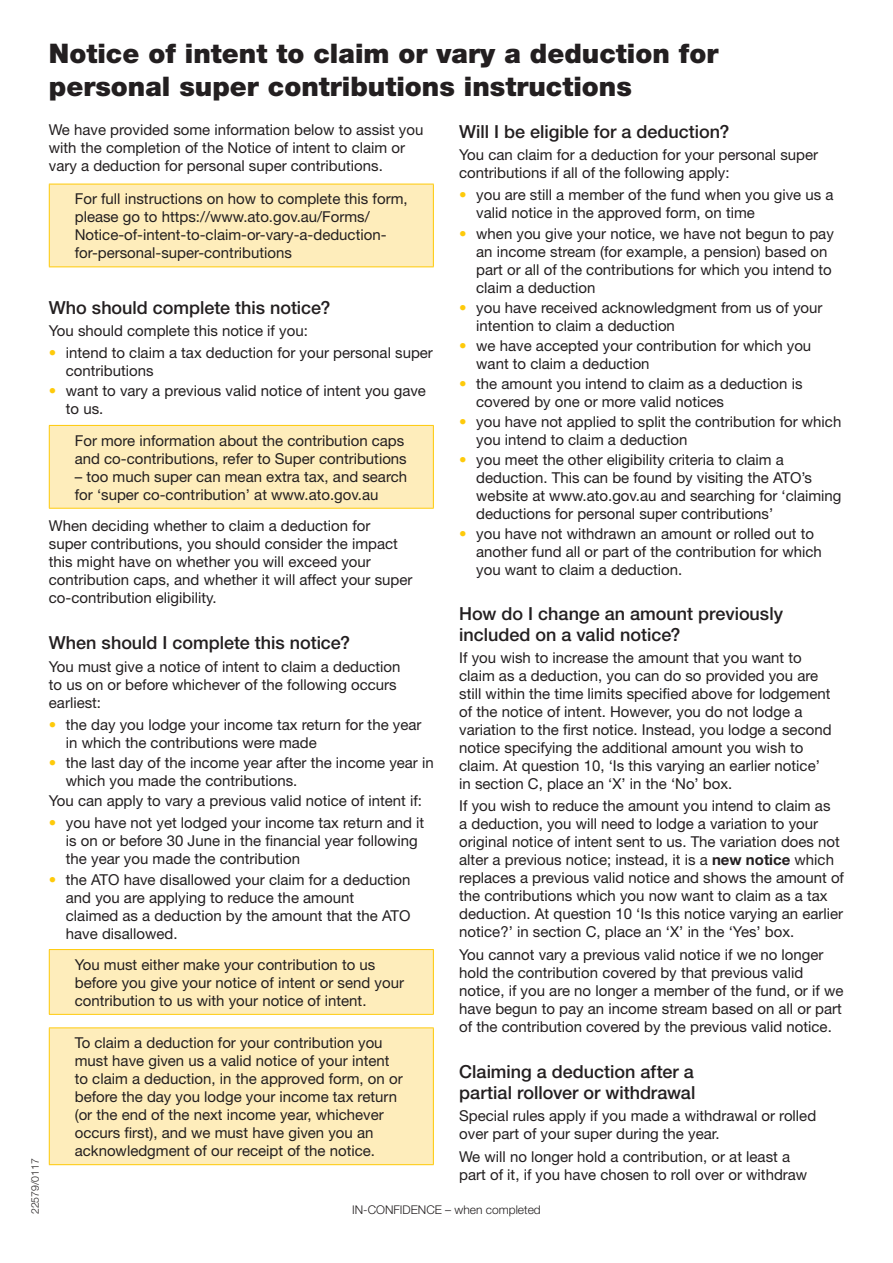
<style>
.page{position:relative;width:893px;height:1263px;background:#fff}
.page>*{position:absolute;margin:0;border:0;box-sizing:border-box;transform-origin:0 0}
.CBA_Form_heading{font:900 27px/32.4px "Helvetica Neue LT";color:#231f20}
.CBA_Form_text_sectio{font:500 18px/21px "Helvetica Neue LT";color:#231f20}
.CBA_Form_text_sectio-2{font:15px/18px "Helvetica Neue LT";color:#231f20}
.Apps_Table_Body{font:300 12px "Helvetica Neue LT";color:#231f20}
.CFS_11_Disclaimer_Ju{font:300 10.5px "Helvetica Neue LT";letter-spacing:-.005em;color:#231f20}
.s1{color:#feca0a}
.s2{font-weight:700}
</style>
<div class="page">
<div style="left:49px;top:184px;width:384px;height:83px;background:#feedbb"></div>
<hr style="left:49px;top:184px;width:385px;height:1px;background:#feca0a">
<hr style="left:49px;top:184px;width:1px;height:82px;background:#feca0a">
<hr style="left:433px;top:184px;width:1px;height:82px;background:#feca0a">
<hr style="left:49px;top:266px;width:385px;height:1px;background:#feca0a">
<div style="left:49px;top:425px;width:384px;height:83px;background:#feedbb"></div>
<hr style="left:49px;top:425px;width:385px;height:1px;background:#feca0a">
<hr style="left:49px;top:426px;width:1px;height:82px;background:#feca0a">
<hr style="left:433px;top:426px;width:1px;height:82px;background:#feca0a">
<hr style="left:49px;top:508px;width:385px;height:1px;background:#feca0a">
<div style="left:49px;top:949px;width:384px;height:65px;background:#feedbb"></div>
<hr style="left:49px;top:949px;width:385px;height:1px;background:#feca0a">
<hr style="left:49px;top:950px;width:1px;height:64px;background:#feca0a">
<hr style="left:433px;top:950px;width:1px;height:64px;background:#feca0a">
<hr style="left:49px;top:1014px;width:385px;height:1px;background:#feca0a">
<div style="left:49px;top:1028px;width:384px;height:137px;background:#feedbb"></div>
<hr style="left:49px;top:1027px;width:385px;height:1px;background:#feca0a">
<hr style="left:49px;top:1028px;width:1px;height:136px;background:#feca0a">
<hr style="left:433px;top:1028px;width:1px;height:136px;background:#feca0a">
<hr style="left:49px;top:1164px;width:385px;height:1px;background:#feca0a">
<p class="CFS_11_Disclaimer_Ju" style="left:29px;top:1214px;width:57px;rotate:-90deg">22579/0117</p>
<p class="CBA_Form_heading" style="left:49px;top:37px;width:671px">Notice of intent to claim or vary a deduction for personal super contributions instructions</p>
<p class="CBA_Form_text_sectio-2" style="left:49px;top:120px;width:376px">We have provided some information below to assist you with the completion of the Notice of intent to claim or vary a deduction for personal super contributions.</p>
<p class="CBA_Form_text_sectio-2" style="left:75px;top:190px;width:334px">For full instructions on how to complete this form, please go to https://www.ato.gov.au/Forms/ Notice-of-intent-to-claim-or-vary-a-deduction&shy;for-personal-super-contributions</p>
<p class="CBA_Form_text_sectio" style="left:49px;top:297px;width:283px">Who should complete this notice?</p>
<p class="CBA_Form_text_sectio-2" style="left:49px;top:321px;width:260px">You should complete this notice if you:</p>
<p class="CBA_Form_text_sectio-2" style="left:66px;top:344px;width:369px;text-indent:-17px"><span class="s1">•</span> intend to claim a tax deduction for your personal super contributions</p>
<p class="CBA_Form_text_sectio-2" style="left:66px;top:382px;width:362px;text-indent:-17px"><span class="s1">•</span> want to vary a previous valid notice of intent you gave to us.</p>
<p class="CBA_Form_text_sectio-2" style="left:75px;top:431px;width:334px">For more information about the contribution caps and co-contributions, refer to Super contributions</p>
<p class="CBA_Form_text_sectio-2" style="left:75px;top:467px;width:334px">– too much super can mean extra tax, and search for ‘super co-contribution’ at www.ato.gov.au</p>
<p class="CBA_Form_text_sectio-2" style="left:49px;top:516px;width:365px">When deciding whether to claim a deduction for<br>super contributions, you should consider the impact this might have on whether you will exceed your contribution caps, and whether it will affect your super co‑contribution eligibility.</p>
<p class="CBA_Form_text_sectio" style="left:49px;top:632px;width:303px">When should I complete this notice?</p>
<p class="CBA_Form_text_sectio-2" style="left:49px;top:657px;width:353px">You must give a notice of intent to claim a deduction to us on or before whichever of the following occurs earliest:</p>
<p class="CBA_Form_text_sectio-2" style="left:66px;top:715px;width:357px;text-indent:-17px"><span class="s1">•</span> the day you lodge your income tax return for the year in which the contributions were made</p>
<p class="CBA_Form_text_sectio-2" style="left:66px;top:753px;width:369px;text-indent:-17px"><span class="s1">•</span> the last day of the income year after the income year in which you made the contributions.</p>
<p class="CBA_Form_text_sectio-2" style="left:49px;top:792px;width:375px">You can apply to vary a previous valid notice of intent if:</p>
<p class="CBA_Form_text_sectio-2" style="left:66px;top:814px;width:360px;text-indent:-17px"><span class="s1">•</span> you have not yet lodged your income tax return and it is on or before 30 June in the financial year following the year you made the contribution</p>
<p class="CBA_Form_text_sectio-2" style="left:66px;top:870px;width:346px;text-indent:-17px"><span class="s1">•</span> the ATO have disallowed your claim for a deduction and you are applying to reduce the amount<br>claimed as a deduction by the amount that the ATO have disallowed.</p>
<p class="CBA_Form_text_sectio-2" style="left:75px;top:955px;width:331px">You must either make your contribution to us before you give your notice of intent or send your contribution to us with your notice of intent.</p>
<p class="CBA_Form_text_sectio-2" style="left:75px;top:1034px;width:329px">To claim a deduction for your contribution you must have given us a valid notice of your intent to claim a deduction, in the approved form, on or before the day you lodge your income tax return (or the end of the next income year, whichever occurs first), and we must have given you an acknowledgment of our receipt of the notice.</p>
<p class="CBA_Form_text_sectio" style="left:459px;top:121px;width:272px">Will I be eligible for a deduction?</p>
<p class="CBA_Form_text_sectio-2" style="left:459px;top:146px;width:360px">You can claim for a deduction for your personal super contributions if all of the following apply:</p>
<p class="CBA_Form_text_sectio-2" style="left:476px;top:186px;width:359px;text-indent:-17px"><span class="s1">•</span> you are still a member of the fund when you give us a valid notice in the approved form, on time</p>
<p class="CBA_Form_text_sectio-2" style="left:476px;top:224px;width:359px;text-indent:-17px"><span class="s1">•</span> when you give your notice, we have not begun to pay an income stream (for example, a pension) based on part or all of the contributions for which you intend to claim a deduction</p>
<p class="CBA_Form_text_sectio-2" style="left:476px;top:298px;width:348px;text-indent:-17px"><span class="s1">•</span> you have received acknowledgment from us of your intention to claim a deduction</p>
<p class="CBA_Form_text_sectio-2" style="left:476px;top:336px;width:337px;text-indent:-17px"><span class="s1">•</span> we have accepted your contribution for which you want to claim a deduction</p>
<p class="CBA_Form_text_sectio-2" style="left:476px;top:374px;width:328px;text-indent:-17px"><span class="s1">•</span> the amount you intend to claim as a deduction is covered by one or more valid notices</p>
<p class="CBA_Form_text_sectio-2" style="left:476px;top:413px;width:367px;text-indent:-17px"><span class="s1">•</span> you have not applied to split the contribution for which you intend to claim a deduction</p>
<p class="CBA_Form_text_sectio-2" style="left:476px;top:451px;width:367px;text-indent:-17px"><span class="s1">•</span> you meet the other eligibility criteria to claim a deduction. This can be found by visiting the ATO’s website at www.ato.gov.au and searching for ‘claiming deductions for personal super contributions’</p>
<p class="CBA_Form_text_sectio-2" style="left:476px;top:525px;width:347px;text-indent:-17px"><span class="s1">•</span> you have not withdrawn an amount or rolled out to another fund all or part of the contribution for which you want to claim a deduction.</p>
<p class="CBA_Form_text_sectio" style="left:459px;top:603px;width:325px">How do I change an amount previously included on a valid notice?</p>
<p class="CBA_Form_text_sectio-2" style="left:459px;top:648px;width:374px">If you wish to increase the amount that you want to claim as a deduction, you can do so provided you are still within the time limits specified above for lodgement of the notice of intent. However, you do not lodge a variation to the first notice. Instead, you lodge a second notice specifying the additional amount you wish to claim. At question 10, ‘Is this varying an earlier notice’ in section C, place an ‘X’ in the ‘No’ box.</p>
<p class="CBA_Form_text_sectio-2" style="left:459px;top:797px;width:386px">If you wish to reduce the amount you intend to claim as<br>a deduction, you will need to lodge a variation to your original notice of intent sent to us. The variation does not alter a previous notice; instead, it is a <span class="s2">new notice</span> which replaces a previous valid notice and shows the amount of the contributions which you now want to claim as a tax deduction. At question 10 ‘Is this notice varying an earlier notice?’ in section C, place an ‘X’ in the ‘Yes’ box.</p>
<p class="CBA_Form_text_sectio-2" style="left:459px;top:945px;width:386px">You cannot vary a previous valid notice if we no longer hold the contribution covered by that previous valid notice, if you are no longer a member of the fund, or if we have begun to pay an income stream based on all or part of the contribution covered by the previous valid notice.</p>
<p class="CBA_Form_text_sectio" style="left:459px;top:1061px;width:238px">Claiming a deduction after a partial rollover or withdrawal</p>
<p class="CBA_Form_text_sectio-2" style="left:459px;top:1107px;width:358px">Special rules apply if you made a withdrawal or rolled over part of your super during the year.</p>
<p class="CBA_Form_text_sectio-2" style="left:459px;top:1147px;width:350px">We will no longer hold a contribution, or at least a part of it, if you have chosen to roll over or withdraw</p>
<p class="Apps_Table_Body" style="left:352px;top:1202px;width:190px">IN-CONFIDENCE – when completed</p>
</div>
